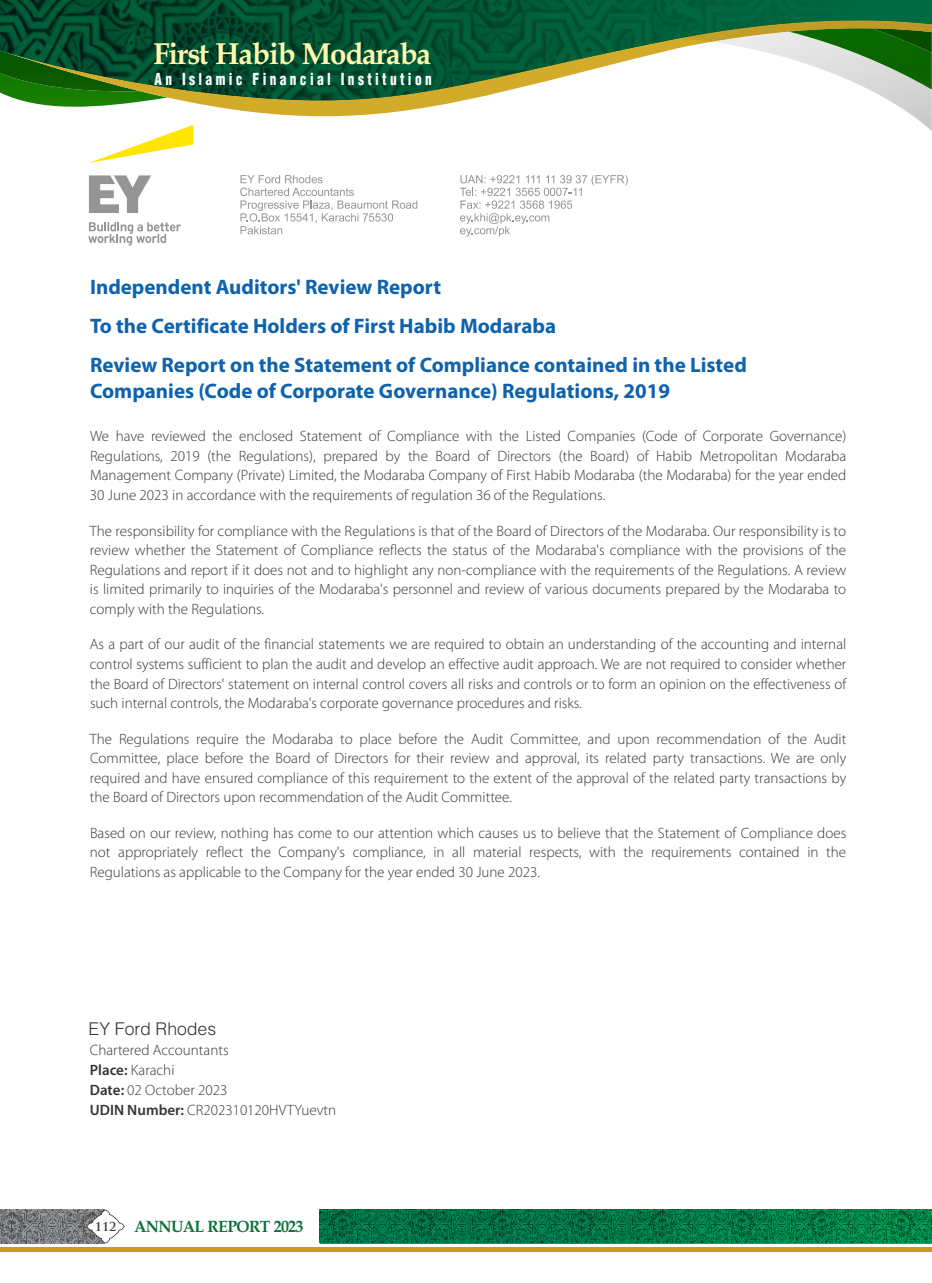
<style>
.page{position:relative;width:932px;height:1283px;background:#fff}
.page>*{position:absolute;margin:0;border:0;box-sizing:border-box;transform-origin:0 0}
.t1{font:700 30.45px "Book Antiqua";letter-spacing:-.04em;color:#fff8af}
.t2{font:700 21px/39px "Myriad Pro";color:#0f62ac}
.t3{font:17.55px "Switzerland Light";color:#373435}
.t4{font:700 16.35px "Book Antiqua";letter-spacing:-.04em;color:#0d7239}
.t5{font:16.2px "Switzerland Cond Black";letter-spacing:.25em;color:#fefefe;scale:.83 1}
.t6{font:300 15px/19.5px "Myriad Pro";color:#373435;text-align:justify}
.t7{font:700 12px "Trajan Pro";color:#373435}
.s1{font-weight:600}
</style>
<div class="page">
<svg style="left:912px;top:115px;width:19px;height:15px"></svg>
<svg style="left:24px;top:101px;width:908px;height:14px"></svg>
<img style="left:0;top:0;width:932px;height:101px">
<hr style="left:0;top:1247px;width:931px;height:4px;background:#ca9c17">
<img style="left:0;top:1209px;width:86px;height:34px">
<svg style="left:320px;top:1242px;width:611px;height:1px"></svg>
<img style="left:320px;top:1209px;width:611px;height:33px">
<svg style="left:88px;top:222px;width:93px;height:24px"></svg>
<svg style="left:89px;top:175px;width:62px;height:38px"></svg>
<svg style="left:89px;top:125px;width:104px;height:38px"></svg>
<svg style="left:240px;top:175px;width:177px;height:59px"></svg>
<svg style="left:460px;top:175px;width:168px;height:62px"></svg>
<svg style="left:86px;top:1209px;width:39px;height:34px"></svg>
<h1 class="t1" style="left:153px;top:42px;width:279px">First Habib Modaraba</h1>
<p class="t5" style="left:155px;top:69px;width:335px">An Islamic Financial Institution</p>
<h2 class="t2" style="left:90px;top:269px;width:352px">Independent Auditors' Review Report</h2>
<h2 class="t2" style="left:90px;top:308px;width:658px">To the Certificate Holders of First Habib Modaraba<br>Review Report on the Statement of Compliance contained in the Listed</h2>
<h2 class="t2" style="left:90px;top:373px;width:581px">Companies (Code of Corporate Governance) Regulations, 2019</h2>
<p class="t6" style="left:90px;top:428px;width:758px">We have reviewed the enclosed Statement of Compliance with the Listed Companies (Code of Corporate Governance)<br>Regulations, 2019 (the Regulations), prepared by the Board of Directors (the Board) of Habib Metropolitan Modaraba Management Company (Private) Limited, the Modaraba Company of First Habib Modaraba (the Modaraba) for the year ended 30 June 2023 in accordance with the requirements of regulation 36 of the Regulations.</p>
<p class="t6" style="left:90px;top:522px;width:758px">The responsibility for compliance with the Regulations is that of the Board of Directors of the Modaraba. Our responsibility is to review whether the Statement of Compliance reflects the status of the Modaraba's compliance with the provisions of the Regulations and report if it does not and to highlight any non-compliance with the requirements of the Regulations. A review is limited primarily to inquiries of the Modaraba's personnel and review of various documents prepared by the Modaraba to comply with the Regulations.</p>
<p class="t6" style="left:90px;top:636px;width:758px">As a part of our audit of the financial statements we are required to obtain an understanding of the accounting and internal control systems sufficient to plan the audit and develop an effective audit approach. We are not required to consider whether the Board of Directors' statement on internal control covers all risks and controls or to form an opinion on the effectiveness of such internal controls, the Modaraba's corporate governance procedures and risks.</p>
<p class="t6" style="left:90px;top:730px;width:758px">The Regulations require the Modaraba to place before the Audit Committee, and upon recommendation of the Audit Committee, place before the Board of Directors for their review and approval, its related party transactions. We are only required and have ensured compliance of this requirement to the extent of the approval of the related party transactions by the Board of Directors upon recommendation of the Audit Committee.</p>
<p class="t6" style="left:90px;top:824px;width:758px">Based on our review, nothing has come to our attention which causes us to believe that the Statement of Compliance does not appropriately reflect the Company's compliance, in all material respects, with the requirements contained in the Regulations as applicable to the Company for the year ended 30 June 2023.</p>
<p class="t3" style="left:89px;top:1017px;width:129px">EY Ford Rhodes</p>
<p class="t6" style="left:90px;top:1041px;width:140px">Chartered Accountants</p>
<p class="t6" style="left:90px;top:1081px;width:139px"><span class="s1">Date:</span> 02 October 2023</p>
<p class="t6" style="left:90px;top:1061px;width:86px"><span class="s1">Place:</span> Karachi</p>
<p class="t6" style="left:90px;top:1101px;width:248px"><span class="s1">UDIN Number:</span> CR202310120HVTYuevtn</p>
<p class="t7" style="left:95px;top:1221px;width:23px">112</p>
<p class="t4" style="left:134px;top:1219px;width:171px">ANNUAL REPORT 2023</p>
</div>
